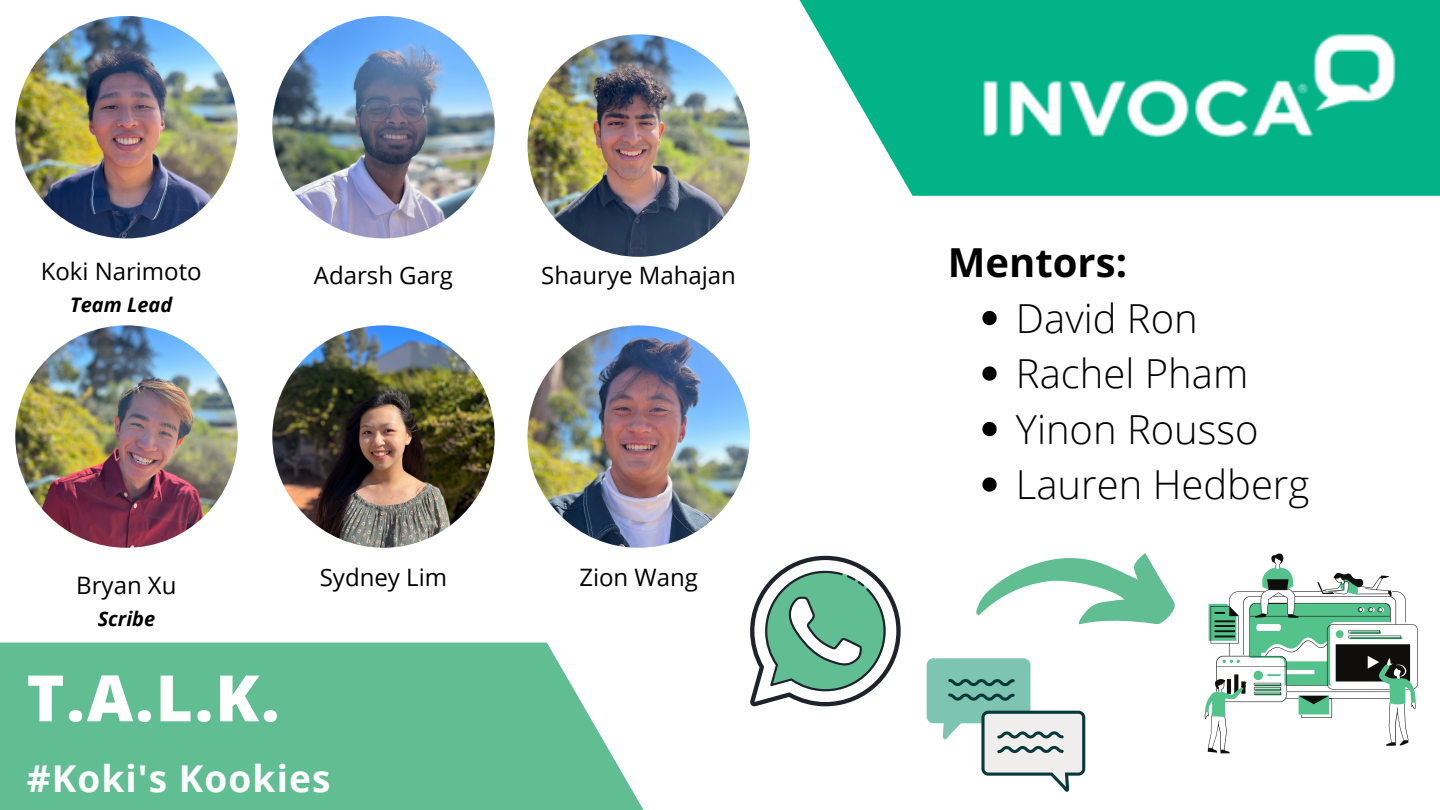
<style>
.page{position:relative;width:1440px;height:810px;background:#fff}
.page>*{position:absolute;margin:0;border:0;box-sizing:border-box;transform-origin:0 0}
.t1{font:800 64px "Open Sans";color:#fff}
.t2{font:300 40px/55.5px "Open Sans";color:#000}
.t3{font:700 40px "Open Sans";color:#000}
.t4{font:700 37px "Open Sans";letter-spacing:.03em;color:#fff}
.t5{font:24px "Open Sans";color:#000}
.t6{font:italic 700 20px "Open Sans";color:#000}
</style>
<div class="page">
<svg style="left:693px;top:0;width:747px;height:196px;fill:#02b388"></svg>
<svg style="left:0;top:643px;width:756px;height:167px;fill:#60be92"></svg>
<img style="left:15px;top:16px;width:223px;height:222px;border-radius:50%">
<svg style="left:750px;top:556px;width:151px;height:150px"></svg>
<svg style="left:927px;top:658px;width:158px;height:134px"></svg>
<svg style="left:1205px;top:553px;width:213px;height:200px"></svg>
<svg style="left:976px;top:553px;width:199px;height:71px"></svg>
<img style="left:15px;top:325px;width:223px;height:223px;border-radius:50%">
<svg style="left:982px;top:311px;width:15px;height:14px"></svg>
<svg style="left:982px;top:366px;width:15px;height:15px"></svg>
<svg style="left:982px;top:422px;width:15px;height:14px"></svg>
<svg style="left:982px;top:477px;width:15px;height:15px"></svg>
<img style="left:272px;top:16px;width:223px;height:222px;border-radius:50%">
<img style="left:272px;top:325px;width:223px;height:223px;border-radius:50%">
<img style="left:527px;top:34px;width:223px;height:223px;border-radius:50%">
<img style="left:527px;top:325px;width:223px;height:223px;border-radius:50%">
<img style="left:934px;top:27px;width:482px;height:137px">
<p class="t5" style="left:41px;top:254px;width:163px">Koki Narimoto</p>
<p class="t6" style="left:70px;top:291px;width:104px">Team Lead</p>
<p class="t5" style="left:314px;top:258px;width:141px">Adarsh Garg</p>
<p class="t5" style="left:541px;top:258px;width:196px">Shaurye Mahajan</p>
<p class="t5" style="left:76px;top:568px;width:102px">Bryan Xu</p>
<p class="t6" style="left:98px;top:605px;width:59px">Scribe</p>
<h1 class="t1" style="left:27px;top:653px;width:254px">T.A.L.K.</h1>
<p class="t5" style="left:320px;top:560px;width:129px">Sydney Lim</p>
<h3 class="t4" style="left:27px;top:753px;width:305px">#Koki's Kookies</h3>
<p class="t5" style="left:579px;top:560px;width:120px">Zion Wang</p>
<h2 class="t3" style="left:948px;top:234px;width:181px">Mentors:</h2>
<h2 class="t2" style="left:1016px;top:289px;width:295px">David Ron<br>Rachel Pham<br>Yinon Rousso<br>Lauren Hedberg</h2>
</div>
